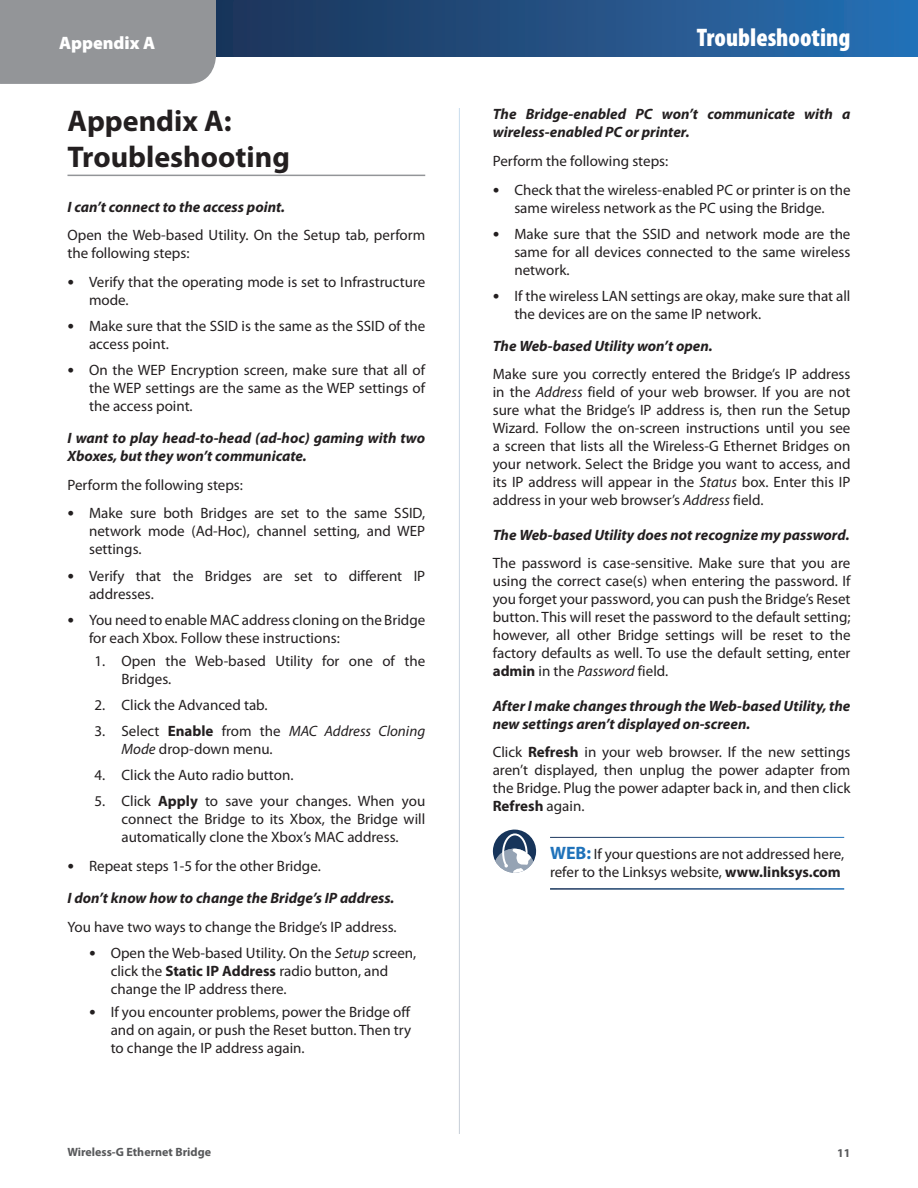
<style>
.page{position:relative;width:918px;height:1188px;background:#fff}
.page>*{position:absolute;margin:0;border:0;box-sizing:border-box;transform-origin:0 0}
.t1{font:700 30px/36px "Myriad Pro";color:#231f20}
.t2{font:900 condensed 25.5px "Myriad Pro";color:#fff}
.t3{font:900 18px "Myriad Pro";color:#fff}
.t4{font:15px/18px "Myriad Pro";color:#231f20}
.t5{font:italic 700 15px/18px "Myriad Pro";color:#231f20}
.t6{font:700 12px "Myriad Pro";color:#57585a}
.s1{font-family:"Helvetica Neue";font-weight:500;font-stretch:condensed;font-size:13.5px}
.s2{font-weight:700}
.s3{font-style:italic}
.s4{font-family:"Helvetica Neue";font-weight:500;font-style:normal;font-stretch:condensed;font-size:13.5px}
.s5{font-weight:400;font-style:normal}
.s6{font-weight:700;font-size:18px;color:#1f72ba}
</style>
<div class="page">
<div style="left:0;top:0;width:216px;height:84px;background:#939598"></div>
<div style="left:217px;top:1px;width:700px;height:55px;background:linear-gradient(to right,#1d3357,#2870b4)"></div>
<hr style="left:68px;top:175px;width:357px;height:1px;background:#939598">
<svg style="left:493px;top:829px;width:44px;height:44px"></svg>
<p class="t3" style="left:59px;top:30px;width:98px">Appendix A</p>
<h2 class="t2" style="left:697px;top:21px;width:155px">Troubleshooting</h2>
<h1 class="t1" style="left:68px;top:103px;width:224px">Appendix A:<br>Troubleshooting</h1>
<p class="t5" style="left:68px;top:197px;width:219px">I can’t connect to the access point.</p>
<p class="t4" style="left:68px;top:227px;width:359px">Open the Web-based Utility. On the Setup tab, perform the following steps:</p>
<p class="t4" style="left:89px;top:273px;width:338px;text-indent:-22px"><span class="s1">•</span> Verify that the operating mode is set to Infrastructure mode.</p>
<p class="t4" style="left:89px;top:317px;width:338px;text-indent:-22px"><span class="s1">•</span> Make sure that the SSID is the same as the SSID of the access point.</p>
<p class="t4" style="left:89px;top:362px;width:338px;text-align:justify;text-indent:-22px"><span class="s1">•</span> On the WEP Encryption screen, make sure that all of the WEP settings are the same as the WEP settings of the access point.</p>
<p class="t5" style="left:68px;top:428px;width:359px">I want to play head-to-head (ad-hoc) gaming with two<br>Xboxes, but they won’t communicate.</p>
<p class="t4" style="left:68px;top:476px;width:177px">Perform the following steps:</p>
<p class="t4" style="left:89px;top:505px;width:338px;text-align:justify;text-indent:-22px"><span class="s1">•</span> Make sure both Bridges are set to the same SSID, network mode (Ad-Hoc), channel setting, and WEP settings.</p>
<p class="t4" style="left:89px;top:567px;width:338px;text-indent:-22px"><span class="s1">•</span> Verify that the Bridges are set to different IP addresses.</p>
<p class="t4" style="left:89px;top:611px;width:338px;text-indent:-22px"><span class="s1">•</span> You need to enable MAC address cloning on the Bridge for each Xbox. Follow these instructions:</p>
<p class="t4" style="left:122px;top:652px;width:305px;text-indent:-27px">1. Open the Web-based Utility for one of the<br>Bridges.</p>
<p class="t4" style="left:95px;top:696px;width:175px">2. Click the Advanced tab.</p>
<p class="t4" style="left:122px;top:722px;width:305px;text-indent:-27px">3. Select <span class="s2">Enable</span> from the <span class="s3">MAC Address Cloning<br>Mode</span> drop-down menu.</p>
<p class="t4" style="left:94px;top:767px;width:200px">4. Click the Auto radio button.</p>
<p class="t4" style="left:122px;top:793px;width:305px;text-align:justify;text-indent:-27px">5. Click <span class="s2">Apply</span> to save your changes. When you connect the Bridge to its Xbox, the Bridge will automatically clone the Xbox’s MAC address.</p>
<p class="t5" style="left:68px;top:850px;width:328px;line-height:31.5px"><span class="s4">•</span> <span class="s5">Repeat steps 1-5 for the other Bridge.<br></span>I don’t know how to change the Bridge’s IP address.</p>
<p class="t4" style="left:68px;top:918px;width:331px">You have two ways to change the Bridge’s IP address.</p>
<p class="t4" style="left:111px;top:944px;width:307px;text-indent:-22px"><span class="s1">•</span> Open the Web-based Utility. On the <span class="s3">Setup</span> screen, click the <span class="s2">Static IP Address</span> radio button, and change the IP address there.</p>
<p class="t4" style="left:111px;top:1003px;width:302px;text-align:justify;text-indent:-22px"><span class="s1">•</span> If you encounter problems, power the Bridge off and on again, or push the Reset button. Then try to change the IP address again.</p>
<p class="t5" style="left:493px;top:105px;width:359px">The Bridge-enabled PC won’t communicate with a wireless-enabled PC or printer.</p>
<p class="t4" style="left:493px;top:152px;width:177px">Perform the following steps:</p>
<p class="t4" style="left:493px;top:181px;width:359px;text-align:center"><span class="s1">•</span> Check that the wireless-enabled PC or printer is on the same wireless network as the PC using the Bridge.</p>
<p class="t4" style="left:514px;top:225px;width:338px;text-align:justify;text-indent:-22px"><span class="s1">•</span> Make sure that the SSID and network mode are the same for all devices connected to the same wireless network.</p>
<p class="t4" style="left:514px;top:287px;width:338px;text-indent:-22px"><span class="s1">•</span> If the wireless LAN settings are okay, make sure that all the devices are on the same IP network.</p>
<p class="t5" style="left:493px;top:336px;width:222px">The Web-based Utility won’t open.</p>
<p class="t4" style="left:493px;top:366px;width:359px;text-align:justify">Make sure you correctly entered the Bridge’s IP address in the <span class="s3">Address</span> field of your web browser. If you are not sure what the Bridge’s IP address is, then run the Setup Wizard. Follow the on-screen instructions until you see a screen that lists all the Wireless-G Ethernet Bridges on your network. Select the Bridge you want to access, and its IP address will appear in the <span class="s3">Status</span> box. Enter this IP address in your web browser’s <span class="s3">Address</span> field.</p>
<p class="t5" style="left:493px;top:525px;width:358px">The Web-based Utility does not recognize my password.</p>
<p class="t4" style="left:493px;top:555px;width:359px;text-align:justify">The password is case-sensitive. Make sure that you are using the correct case(s) when entering the password. If you forget your password, you can push the Bridge’s Reset button. This will reset the password to the default setting; however, all other Bridge settings will be reset to the factory defaults as well. To use the default setting, enter <span class="s2">admin</span> in the <span class="s3">Password</span> field.</p>
<p class="t5" style="left:493px;top:696px;width:359px">After I make changes through the Web-based Utility, the new settings aren’t displayed on-screen.</p>
<p class="t4" style="left:493px;top:744px;width:359px;text-align:justify">Click <span class="s2">Refresh</span> in your web browser. If the new settings aren’t displayed, then unplug the power adapter from the Bridge. Plug the power adapter back in, and then click <span class="s2">Refresh</span> again.</p>
<p class="t4" style="left:550px;top:846px;width:296px"><span class="s6">WEB:</span> If your questions are not addressed here, refer to the Linksys website, <span class="s2">www.linksys.com</span></p>
<p class="t6" style="left:68px;top:1145px;width:145px">Wireless-G Ethernet Bridge</p>
<p class="t6" style="left:837px;top:1147px;width:15px">11</p>
</div>
